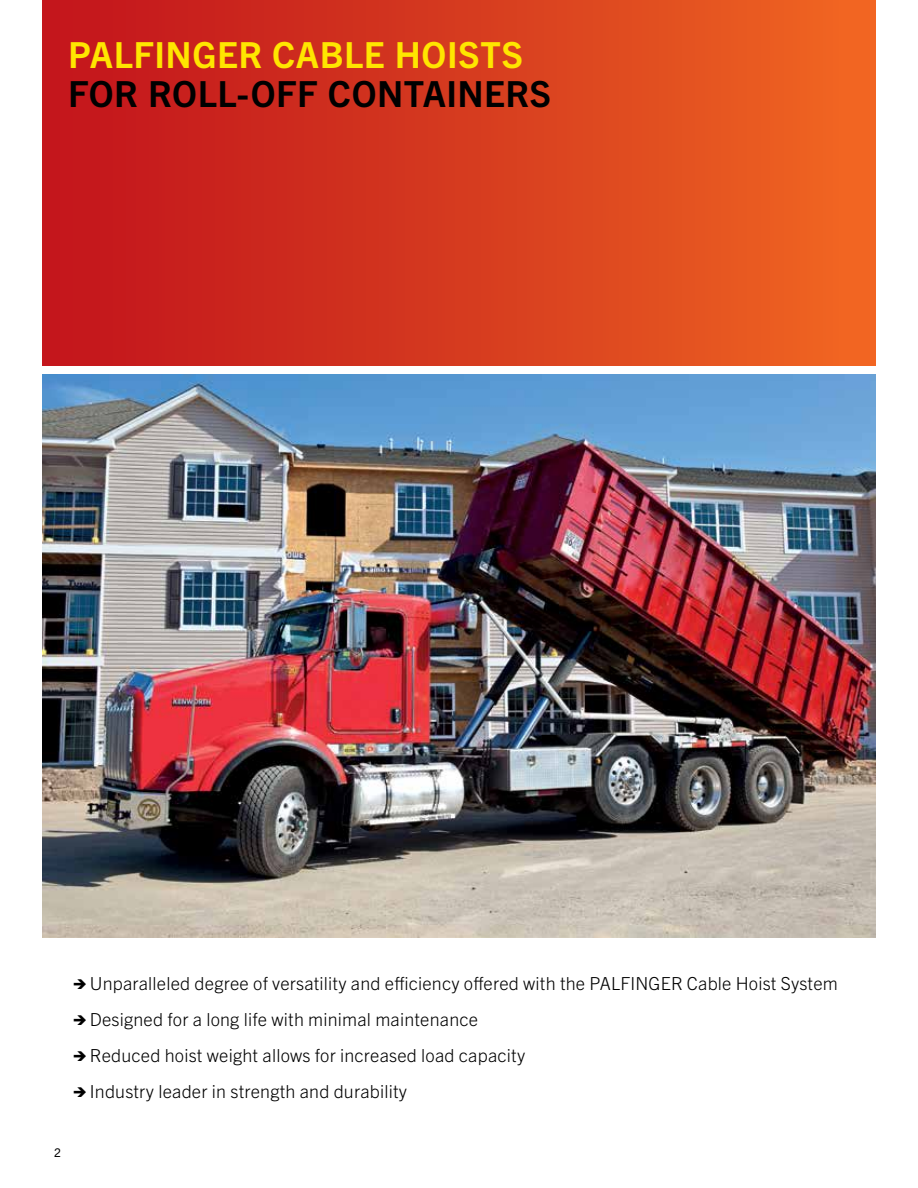
<style>
.page{position:relative;width:918px;height:1188px;background:#fff}
.page>*{position:absolute;margin:0;border:0;box-sizing:border-box;transform-origin:0 0}
.t1{font:700 36px "Trade Gothic Next LT Pro";letter-spacing:.01em;color:#000}
.t2{font:700 36px "Trade Gothic Next LT Pro";letter-spacing:.015em;color:#ffe600}
.t3{font:300 18px "Trade Gothic Next LT Pro";letter-spacing:.01em;color:#000}
.t4{font:12px "Trade Gothic Next LT Pro";color:#000}
</style>
<div class="page">
<div style="left:43px;top:0;width:833px;height:366px;background:linear-gradient(to right,#c0121c,#ef6622)"></div>
<img style="left:43px;top:374px;width:833px;height:563px">
<h1 class="t2" style="left:68px;top:30px;width:457px">PALFINGER CABLE HOISTS</h1>
<h1 class="t1" style="left:68px;top:69px;width:485px">FOR ROLL-OFF CONTAINERS</h1>
<p class="t3" style="left:73px;top:971px;width:767px">➔ Unparalleled degree of versatility and efficiency offered with the PALFINGER Cable Hoist System</p>
<p class="t3" style="left:73px;top:1007px;width:407px">➔ Designed for a long life with minimal maintenance</p>
<p class="t3" style="left:73px;top:1043px;width:454px">➔ Reduced hoist weight allows for increased load capacity</p>
<p class="t3" style="left:73px;top:1079px;width:336px">➔ Industry leader in strength and durability</p>
<p class="t4" style="left:54px;top:1144px;width:8px">2</p>
</div>
